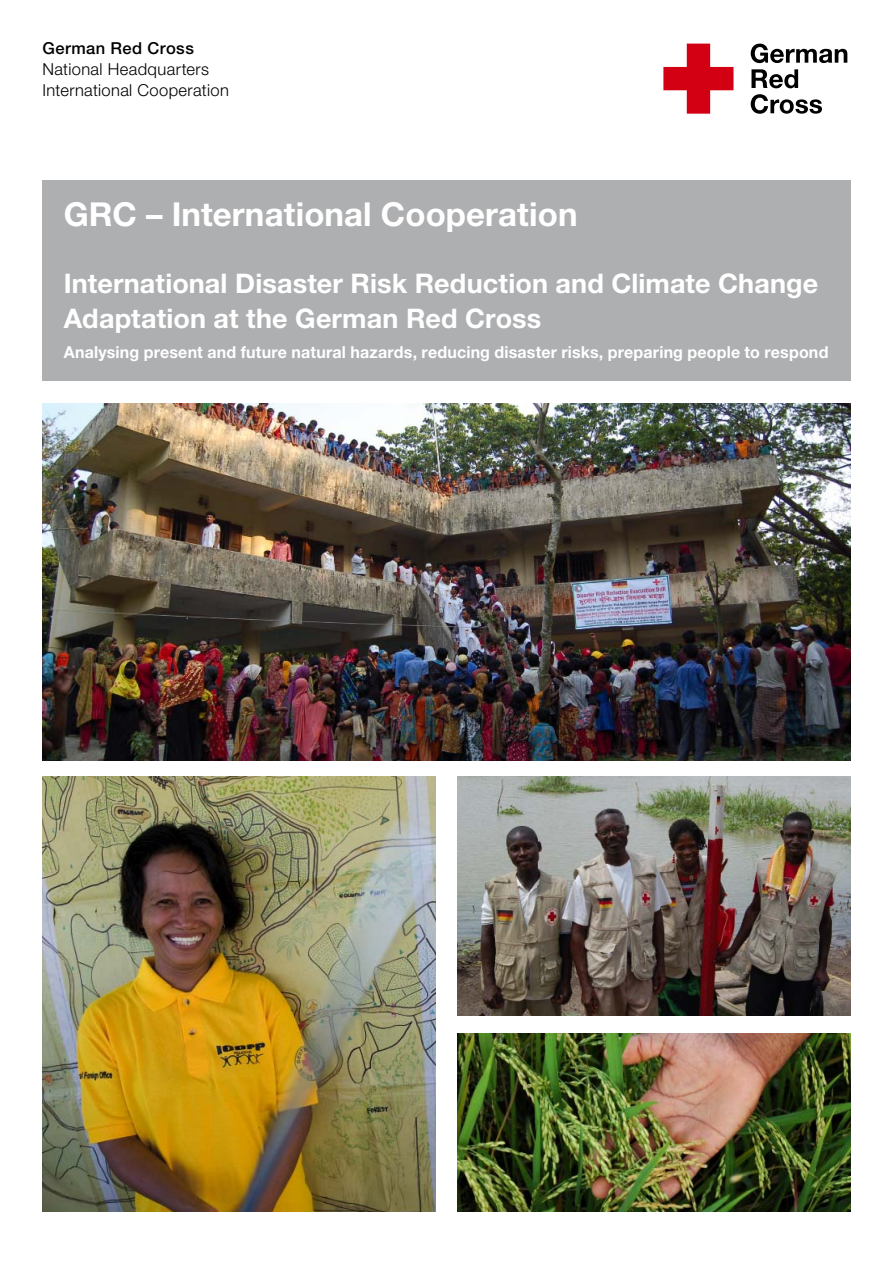
<style>
.page{position:relative;width:893px;height:1263px;background:#fff}
.page>*{position:absolute;margin:0;border:0;box-sizing:border-box;transform-origin:0 0}
.t1{font:700 33px "Helvetica Neue LT Std";color:#fff}
.t2{font:700 27px/34.5px "Helvetica Neue LT Std";color:#fff}
.t3{font:700 16.5px "Helvetica Neue LT Std";letter-spacing:.01em;color:#fff}
.t4{font:300 16.5px/21px "Helvetica Neue LT Std";letter-spacing:.025em;color:#000}
.t5{font:500 16.5px "Helvetica Neue LT Std";letter-spacing:.03em;color:#000}
</style>
<div class="page">
<svg style="left:663px;top:44px;width:70px;height:70px"></svg>
<svg style="left:751px;top:44px;width:96px;height:19px"></svg>
<svg style="left:751px;top:69px;width:47px;height:19px"></svg>
<svg style="left:751px;top:94px;width:71px;height:20px"></svg>
<div style="left:43px;top:181px;width:807px;height:200px;background:#aeafb1"></div>
<img style="left:457px;top:1033px;width:393px;height:179px">
<img style="left:43px;top:777px;width:393px;height:435px">
<img style="left:43px;top:404px;width:807px;height:356px">
<img style="left:457px;top:777px;width:393px;height:238px">
<p class="t5" style="left:43px;top:43px;width:153px">German Red Cross</p>
<p class="t4" style="left:43px;top:61px;width:188px">National Headquarters<br>International Cooperation</p>
<h1 class="t1" style="left:64px;top:202px;width:515px">GRC – International Cooperation</h1>
<h2 class="t2" style="left:64px;top:269px;width:756px">International Disaster Risk Reduction and Climate Change<br>Adaptation at the German Red Cross</h2>
<p class="t3" style="left:64px;top:346px;width:766px">Analysing present and future natural hazards, reducing disaster risks, preparing people to respond</p>
</div>
